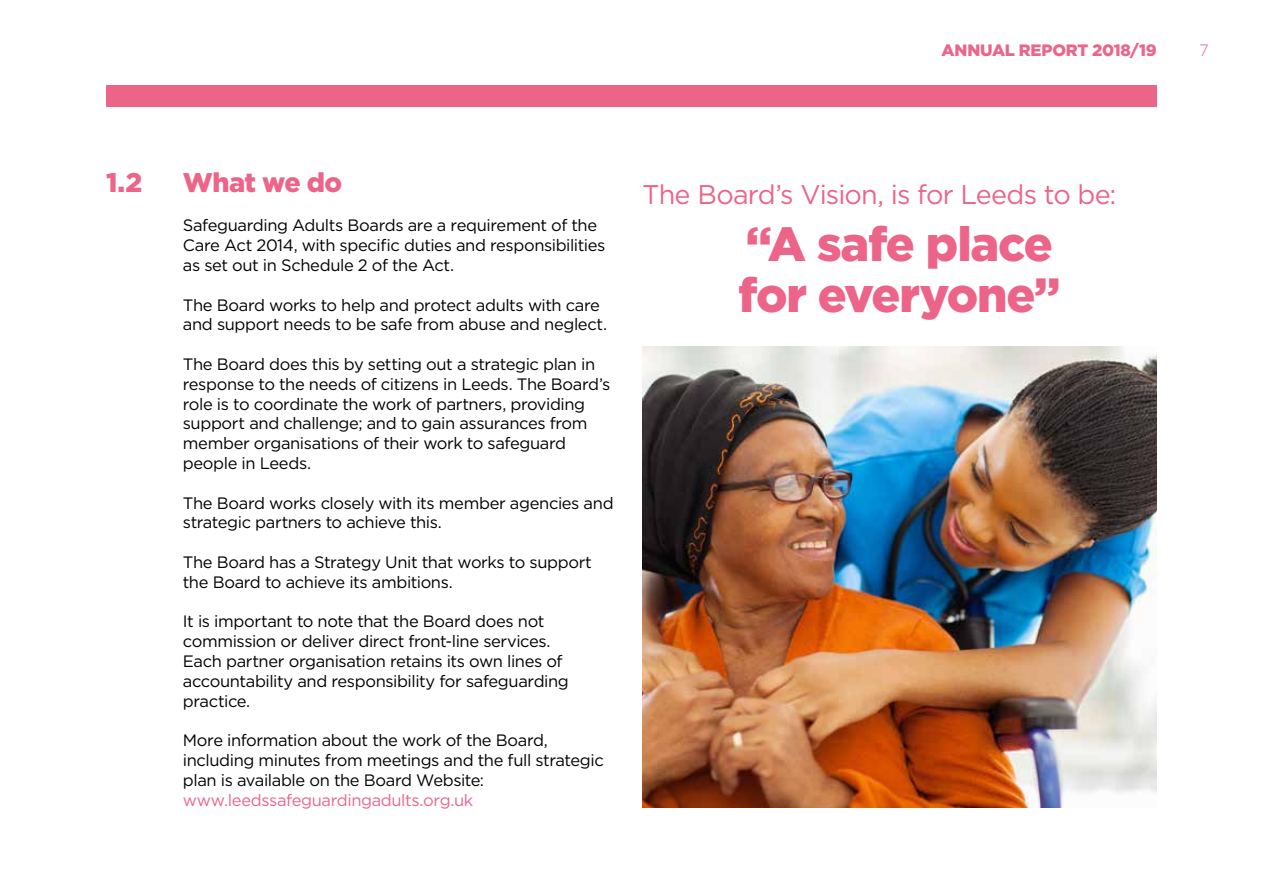
<style>
.page{position:relative;width:1263px;height:893px;background:#fff}
.page>*{position:absolute;margin:0;border:0;box-sizing:border-box;transform-origin:0 0}
.t1{font:900 48px/51px "Gotham";letter-spacing:-.025em;color:#ec6589}
.t2{font:27px "Gotham";letter-spacing:-.03em;color:#ec6589}
.t3{font:900 27px "Gotham";letter-spacing:-.025em;color:#ec6589}
.t4{font:16.5px/19.8px "Gotham";letter-spacing:-.025em;color:#000}
.t5{font:16.5px "Gotham";letter-spacing:-.02em;color:#ec6589}
.t6{font:900 16.5px "Gotham";letter-spacing:-.015em;color:#ec6589}
.t7{font:300 16.5px "Gotham";color:#ec6589}
</style>
<div class="page">
<div style="left:106px;top:85px;width:1051px;height:21px;background:#ec6589"></div>
<img style="left:642px;top:347px;width:515px;height:461px">
<p class="t6" style="left:941px;top:39px;width:217px">ANNUAL REPORT 2018/19</p>
<p class="t7" style="left:1199px;top:39px;width:11px">7</p>
<h2 class="t3" style="left:106px;top:164px;width:38px">1.2</h2>
<h2 class="t3" style="left:183px;top:164px;width:161px">What we do</h2>
<p class="t4" style="left:183px;top:215px;width:424px">Safeguarding Adults Boards are a requirement of the<br>Care Act 2014, with specific duties and responsibilities as set out in Schedule 2 of the Act.</p>
<p class="t4" style="left:183px;top:294px;width:426px">The Board works to help and protect adults with care and support needs to be safe from abuse and neglect.</p>
<p class="t4" style="left:183px;top:354px;width:429px">The Board does this by setting out a strategic plan in response to the needs of citizens in Leeds. The Board’s role is to coordinate the work of partners, providing support and challenge; and to gain assurances from member organisations of their work to safeguard people in Leeds.</p>
<p class="t4" style="left:183px;top:492px;width:432px">The Board works closely with its member agencies and strategic partners to achieve this.</p>
<p class="t4" style="left:183px;top:552px;width:411px">The Board has a Strategy Unit that works to support the Board to achieve its ambitions.</p>
<p class="t4" style="left:183px;top:611px;width:387px">It is important to note that the Board does not commission or deliver direct front-line services.<br>Each partner organisation retains its own lines of accountability and responsibility for safeguarding practice.</p>
<p class="t4" style="left:183px;top:730px;width:422px">More information about the work of the Board, including minutes from meetings and the full strategic plan is available on the Board Website:</p>
<p class="t5" style="left:183px;top:789px;width:292px">www.leedssafeguardingadults.org.uk</p>
<h2 class="t2" style="left:642px;top:177px;width:476px">The Board’s Vision, is for Leeds to be:</h2>
<h1 class="t1" style="left:738px;top:218px;width:324px">“A safe place for everyone”</h1>
</div>
